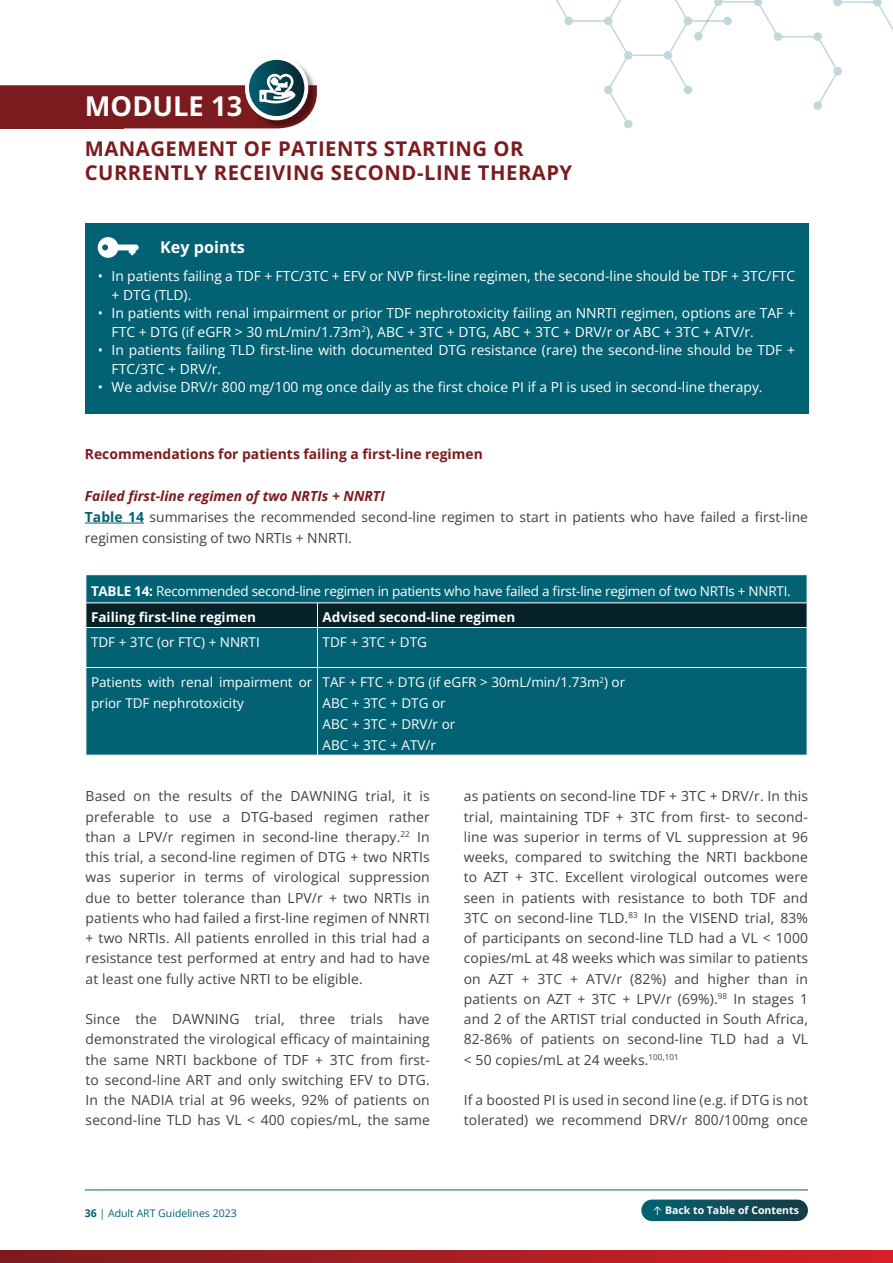
<style>
.page{position:relative;width:893px;height:1263px;background:#fff}
.page>*{position:absolute;margin:0;border:0;box-sizing:border-box;transform-origin:0 0}
.t1{font:27.3px "Open Sans";color:#fff}
.t2{font:20.25px/23.1px "Open Sans";letter-spacing:.025em;color:#7c1b1d}
.t3{font:16.2px "Open Sans";color:#fff}
.t4{font:13.95px/20.2px "Open Sans";letter-spacing:.01em;color:#414042;text-align:justify}
.t5{font:13.95px/18.5px "Open Sans";color:#fff}
.t6{font:13.95px "Open Sans";color:#7c1b1d}
.t7{font:13.5px/21px "Open Sans";color:#fff}
.t8{font:13.5px/26.4px "Open Sans";letter-spacing:-.02em;color:#fff}
.t9{font:10.5px "Open Sans";color:#026273}
.t10{font:10.5px "Open Sans";color:#fff}
.s1{font-style:italic;color:#7c1b1d}
.s2{color:#026273}
.s3{font-family:"Calibri"}
</style>
<div class="page">
<div style="left:247px;top:57px;width:71px;height:73px;background:#000;opacity:.21"></div>
<svg style="left:247px;top:58px;width:59px;height:60px"></svg>
<div style="left:245px;top:56px;width:63px;height:64px;border:4px solid #fff;border-radius:50%"></div>
<div style="left:624px;top:120px;width:9px;height:8px;background:#c0d8dc;border-radius:50%"></div>
<svg style="left:556px;top:0;width:337px;height:125px"></svg>
<hr style="left:85px;top:523px;width:59px;height:1px;background:#026273">
<svg style="left:0;top:69px;width:317px;height:59px"></svg>
<div style="left:87px;top:628px;width:720px;height:127px;background:#026273"></div>
<svg style="left:86px;top:575px;width:722px;height:52px;background:#0b4854"></svg>
<hr style="left:317px;top:628px;width:1px;height:39px;background:#fff">
<hr style="left:86px;top:667px;width:231px;height:1px;background:#fff">
<hr style="left:317px;top:667px;width:490px;height:1px;background:#fff">
<hr style="left:317px;top:668px;width:1px;height:87px;background:#fff">
<div style="left:85px;top:223px;width:723px;height:190px;background:#026273"></div>
<svg style="left:98px;top:237px;width:41px;height:21px"></svg>
<svg style="left:0;top:1251px;width:892px;height:12px;background:#a81e22"></svg>
<svg style="left:892px;top:1251px;width:1px;height:12px"></svg>
<hr style="left:85px;top:1189px;width:723px;height:1px;background:#026273">
<div style="left:641px;top:1199px;width:167px;height:22px;background:linear-gradient(to right,#076373,#193b43);border-radius:11px"></div>
<h1 class="t1" style="left:85px;top:88px;width:159px">MODULE 13</h1>
<h2 class="t2" style="left:85px;top:137px;width:489px">MANAGEMENT OF PATIENTS STARTING OR<br>CURRENTLY RECEIVING SECOND-LINE THERAPY</h2>
<p class="t3" style="left:160px;top:236px;width:86px">Key points</p>
<p class="t5" style="left:112px;top:266px;width:685px;text-indent:-14px">• In patients failing a TDF + FTC/3TC + EFV or NVP first-line regimen, the second-line should be TDF + 3TC/FTC + DTG (TLD).</p>
<p class="t5" style="left:112px;top:303px;width:685px;text-indent:-14px">• In patients with renal impairment or prior TDF nephrotoxicity failing an NNRTI regimen, options are TAF +<br>FTC + DTG (if eGFR &gt; 30 mL/min/1.73m<sup>2</sup>), ABC + 3TC + DTG, ABC + 3TC + DRV/r or ABC + 3TC + ATV/r.</p>
<p class="t5" style="left:112px;top:340px;width:685px;text-indent:-14px">• In patients failing TLD first-line with documented DTG resistance (rare) the second-line should be TDF +<br>FTC/3TC + DRV/r.</p>
<p class="t5" style="left:98px;top:378px;width:666px">• We advise DRV/r 800 mg/100 mg once daily as the first choice PI if a PI is used in second-line therapy.</p>
<p class="t6" style="left:85px;top:445px;width:399px">Recommendations for patients failing a first-line regimen</p>
<p class="t4" style="left:85px;top:485px;width:725px;line-height:21px;text-align:left"><span class="s1">Failed first-line regimen of two NRTIs + NNRTI<br></span><span class="s2">Table 14</span> summarises the recommended second-line regimen to start in patients who have failed a first-line regimen consisting of two NRTIs + NNRTI.</p>
<p class="t8" style="left:91px;top:577px;width:701px">TABLE 14: Recommended second-line regimen in patients who have failed a first-line regimen of two NRTIs + NNRTI.<br>Failing first-line regimen</p>
<p class="t7" style="left:323px;top:607px;width:194px">Advised second-line regimen</p>
<p class="t7" style="left:91px;top:631px;width:170px">TDF + 3TC (or FTC) + NNRTI</p>
<p class="t7" style="left:323px;top:631px;width:106px">TDF + 3TC + DTG</p>
<p class="t7" style="left:91px;top:671px;width:223px">Patients with renal impairment or prior TDF nephrotoxicity</p>
<p class="t7" style="left:323px;top:671px;width:304px">TAF + FTC + DTG (if eGFR &gt; 30mL/min/1.73m<sup>2</sup>) or<br>ABC + 3TC + DTG or<br>ABC + 3TC + DRV/r or<br>ABC + 3TC + ATV/r</p>
<p class="t4" style="left:86px;top:786px;width:346px">Based on the results of the DAWNING trial, it is preferable to use a DTG-based regimen rather than a LPV/r regimen in second-line therapy.<sup>22</sup> In this trial, a second-line regimen of DTG + two NRTIs was superior in terms of virological suppression due to better tolerance than LPV/r + two NRTIs in patients who had failed a first-line regimen of NNRTI + two NRTIs. All patients enrolled in this trial had a resistance test performed at entry and had to have at least one fully active NRTI to be eligible.</p>
<p class="t4" style="left:86px;top:1008px;width:346px">Since the DAWNING trial, three trials have demonstrated the virological efficacy of maintaining the same NRTI backbone of TDF + 3TC from first&shy;to second-line ART and only switching EFV to DTG.<br>In the NADIA trial at 96 weeks, 92% of patients on second-line TLD has VL &lt; 400 copies/mL, the same</p>
<p class="t4" style="left:464px;top:786px;width:346px">as patients on second-line TDF + 3TC + DRV/r. In this trial, maintaining TDF + 3TC from first- to second&shy;line was superior in terms of VL suppression at 96 weeks, compared to switching the NRTI backbone to AZT + 3TC. Excellent virological outcomes were seen in patients with resistance to both TDF and 3TC on second-line TLD.<sup>83</sup> In the VISEND trial, 83% of participants on second-line TLD had a VL &lt; 1000 copies/mL at 48 weeks which was similar to patients on AZT + 3TC + ATV/r (82%) and higher than in patients on AZT + 3TC + LPV/r (69%).<sup>98</sup> In stages 1 and 2 of the ARTIST trial conducted in South Africa, 82-86% of patients on second-line TLD had a VL &lt; 50 copies/mL at 24 weeks.<sup>100,101</sup></p>
<p class="t4" style="left:464px;top:1089px;width:346px">If a boosted PI is used in second line (e.g. if DTG is not tolerated) we recommend DRV/r 800/100mg once</p>
<p class="t9" style="left:85px;top:1206px;width:153px">36 | Adult ART Guidelines 2023</p>
<p class="t10" style="left:653px;top:1203px;width:148px"><span class="s3">↑</span> Back to Table of Contents</p>
</div>
